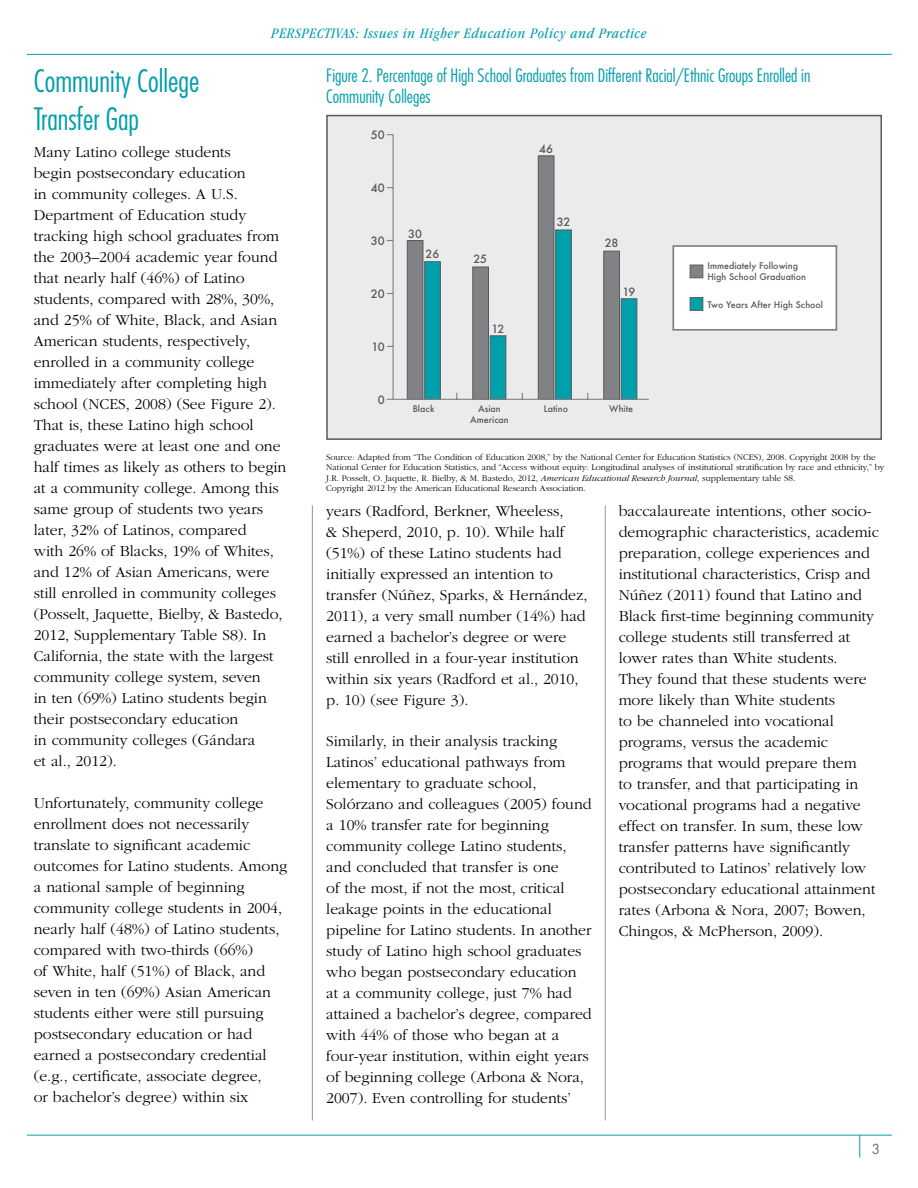
<style>
.page{position:relative;width:918px;height:1188px;background:#fff}
.page>*{position:absolute;margin:0;border:0;box-sizing:border-box;transform-origin:0 0}
.t1{font:300 condensed 30px/37.5px "Futura Std";color:#009fac}
.t2{font:300 condensed 18px/21px "Futura Std";color:#009fac}
.t3{font:300 15.75px/21px "ITC Garamond Std";color:#000}
.t4{font:italic condensed 15px "ITC Garamond Std";letter-spacing:.05em;color:#009fac}
.t5{font:13.5px "Futura Std";color:#6d6e71}
.t6{font:500 11.25px "Futura";color:#58595b}
.t7{font:500 11.1px "Futura";color:#58595b}
.t8{font:300 9px/10.5px "ITC Garamond Std";color:#000}
.t9{font:500 8.85px/10.6px "Futura";color:#58595b}
.s1{font-style:italic}
</style>
<div class="page">
<hr style="left:27px;top:54px;width:865px;height:1px;background:#009fac">
<hr style="left:27px;top:1135px;width:865px;height:1px;background:#009fac">
<svg style="left:859px;top:1135px;width:1px;height:22px"></svg>
<hr style="left:312px;top:505px;width:1px;height:615px;background:#939598">
<hr style="left:605px;top:505px;width:1px;height:615px;background:#939598">
<div style="left:327px;top:116px;width:554px;height:323px;background:#ebebec"></div>
<div style="left:673px;top:246px;width:163px;height:84px;background:#fff"></div>
<div style="left:672px;top:245px;width:165px;height:86px;border:2px solid #808285"></div>
<div style="left:407px;top:240px;width:16px;height:160px;background:#808285;border:1px solid #58595b"></div>
<div style="left:424px;top:261px;width:17px;height:139px;background:#009fac;border:1px solid #58595b"></div>
<div style="left:473px;top:267px;width:16px;height:133px;background:#808285;border:1px solid #58595b"></div>
<div style="left:490px;top:336px;width:16px;height:64px;background:#009fac;border:1px solid #58595b"></div>
<div style="left:538px;top:156px;width:16px;height:244px;background:#808285;border:1px solid #58595b"></div>
<div style="left:555px;top:230px;width:17px;height:170px;background:#009fac;border:1px solid #58595b"></div>
<div style="left:604px;top:251px;width:16px;height:149px;background:#808285;border:1px solid #58595b"></div>
<div style="left:621px;top:298px;width:16px;height:102px;background:#009fac;border:1px solid #58595b"></div>
<hr style="left:393px;top:399px;width:256px;height:1px;background:#808285">
<hr style="left:393px;top:135px;width:1px;height:264px;background:#808285">
<div style="left:690px;top:265px;width:13px;height:13px;background:#808285;border:1px solid #58595b"></div>
<div style="left:690px;top:297px;width:13px;height:14px;background:#009fac;border:1px solid #58595b"></div>
<div style="left:326px;top:115px;width:556px;height:325px;border:2px solid #58595b"></div>
<p class="t4" style="left:272px;top:25px;width:376px">PERSPECTIVAS: Issues in Higher Education Policy and Practice</p>
<h1 class="t1" style="left:34px;top:62px;width:167px">Community College<br>Transfer Gap</h1>
<p class="t3" style="left:34px;top:142px;width:254px">Many Latino college students<br>begin postsecondary education<br>in community colleges. A U.S.<br>Department of Education study tracking high school graduates from the 2003–2004 academic year found that nearly half (46%) of Latino students, compared with 28%, 30%, and 25% of White, Black, and Asian American students, respectively, enrolled in a community college immediately after completing high school (NCES, 2008) (See Figure 2).<br>That is, these Latino high school graduates were at least one and one half times as likely as others to begin at a community college. Among this same group of students two years later, 32% of Latinos, compared<br>with 26% of Blacks, 19% of Whites, and 12% of Asian Americans, were still enrolled in community colleges (Posselt, Jaquette, Bielby, &amp; Bastedo, 2012, Supplementary Table S8). In California, the state with the largest community college system, seven<br>in ten (69%) Latino students begin their postsecondary education<br>in community colleges (Gándara<br>et al., 2012).</p>
<p class="t3" style="left:34px;top:792px;width:255px">Unfortunately, community college enrollment does not necessarily translate to significant academic outcomes for Latino students. Among a national sample of beginning community college students in 2004, nearly half (48%) of Latino students, compared with two-thirds (66%)<br>of White, half (51%) of Black, and seven in ten (69%) Asian American students either were still pursuing postsecondary education or had earned a postsecondary credential (e.g., certificate, associate degree,<br>or bachelor’s degree) within six</p>
<p class="t2" style="left:326px;top:65px;width:486px">Figure 2. Percentage of High School Graduates from Different Racial/Ethnic Groups Enrolled in<br>Community Colleges</p>
<p class="t6" style="left:371px;top:127px;width:15px">50</p>
<p class="t6" style="left:371px;top:180px;width:15px">40</p>
<p class="t6" style="left:371px;top:233px;width:15px">30</p>
<p class="t6" style="left:371px;top:286px;width:15px">20</p>
<p class="t6" style="left:372px;top:339px;width:15px">10</p>
<p class="t6" style="left:378px;top:392px;width:8px">0</p>
<p class="t7" style="left:539px;top:141px;width:15px">46</p>
<p class="t7" style="left:408px;top:226px;width:15px">30</p>
<p class="t7" style="left:426px;top:246px;width:15px">26</p>
<p class="t7" style="left:473px;top:251px;width:15px">25</p>
<p class="t7" style="left:492px;top:321px;width:14px">12</p>
<p class="t7" style="left:557px;top:215px;width:15px">32</p>
<p class="t7" style="left:605px;top:235px;width:15px">28</p>
<p class="t7" style="left:623px;top:284px;width:14px">19</p>
<p class="t9" style="left:413px;top:404px;width:23px">Black</p>
<p class="t9" style="left:470px;top:404px;width:40px;text-align:center">Asian<br>American</p>
<p class="t9" style="left:544px;top:404px;width:26px">Latino</p>
<p class="t9" style="left:609px;top:404px;width:25px">White</p>
<p class="t9" style="left:707px;top:260px;width:100px">Immediately Following<br>High School Graduation</p>
<p class="t9" style="left:707px;top:299px;width:117px">Two Years After High School</p>
<p class="t8" style="left:326px;top:452px;width:559px">Source: Adapted from “The Condition of Education 2008,” by the National Center for Education Statistics (NCES), 2008. Copyright 2008 by the National Center for Education Statistics, and “Access without equity: Longitudinal analyses of institutional stratification by race and ethnicity,” by J.R. Posselt, O. Jaquette, R. Bielby, &amp; M. Bastedo, 2012, <span class="s1">American Educational Research Journal</span>, supplementary table S8.<br>Copyright 2012 by the American Educational Research Association.</p>
<p class="t3" style="left:326px;top:501px;width:263px">years (Radford, Berkner, Wheeless,<br>&amp; Sheperd, 2010, p. 10). While half (51%) of these Latino students had initially expressed an intention to transfer (Núñez, Sparks, &amp; Hernández, 2011), a very small number (14%) had earned a bachelor’s degree or were still enrolled in a four-year institution within six years (Radford et al., 2010, p. 10) (see Figure 3).</p>
<p class="t3" style="left:326px;top:731px;width:267px">Similarly, in their analysis tracking Latinos’ educational pathways from elementary to graduate school, Solórzano and colleagues (2005) found a 10% transfer rate for beginning community college Latino students, and concluded that transfer is one<br>of the most, if not the most, critical leakage points in the educational pipeline for Latino students. In another study of Latino high school graduates who began postsecondary education at a community college, just 7% had attained a bachelor’s degree, compared with 44% of those who began at a four-year institution, within eight years of beginning college (Arbona &amp; Nora, 2007). Even controlling for students’</p>
<p class="t3" style="left:619px;top:501px;width:262px">baccalaureate intentions, other socio&shy;demographic characteristics, academic preparation, college experiences and institutional characteristics, Crisp and Núñez (2011) found that Latino and Black first-time beginning community college students still transferred at lower rates than White students.<br>They found that these students were more likely than White students<br>to be channeled into vocational programs, versus the academic programs that would prepare them<br>to transfer, and that participating in vocational programs had a negative effect on transfer. In sum, these low transfer patterns have significantly contributed to Latinos’ relatively low postsecondary educational attainment rates (Arbona &amp; Nora, 2007; Bowen, Chingos, &amp; McPherson, 2009).</p>
<p class="t5" style="left:872px;top:1140px;width:10px">3</p>
</div>
